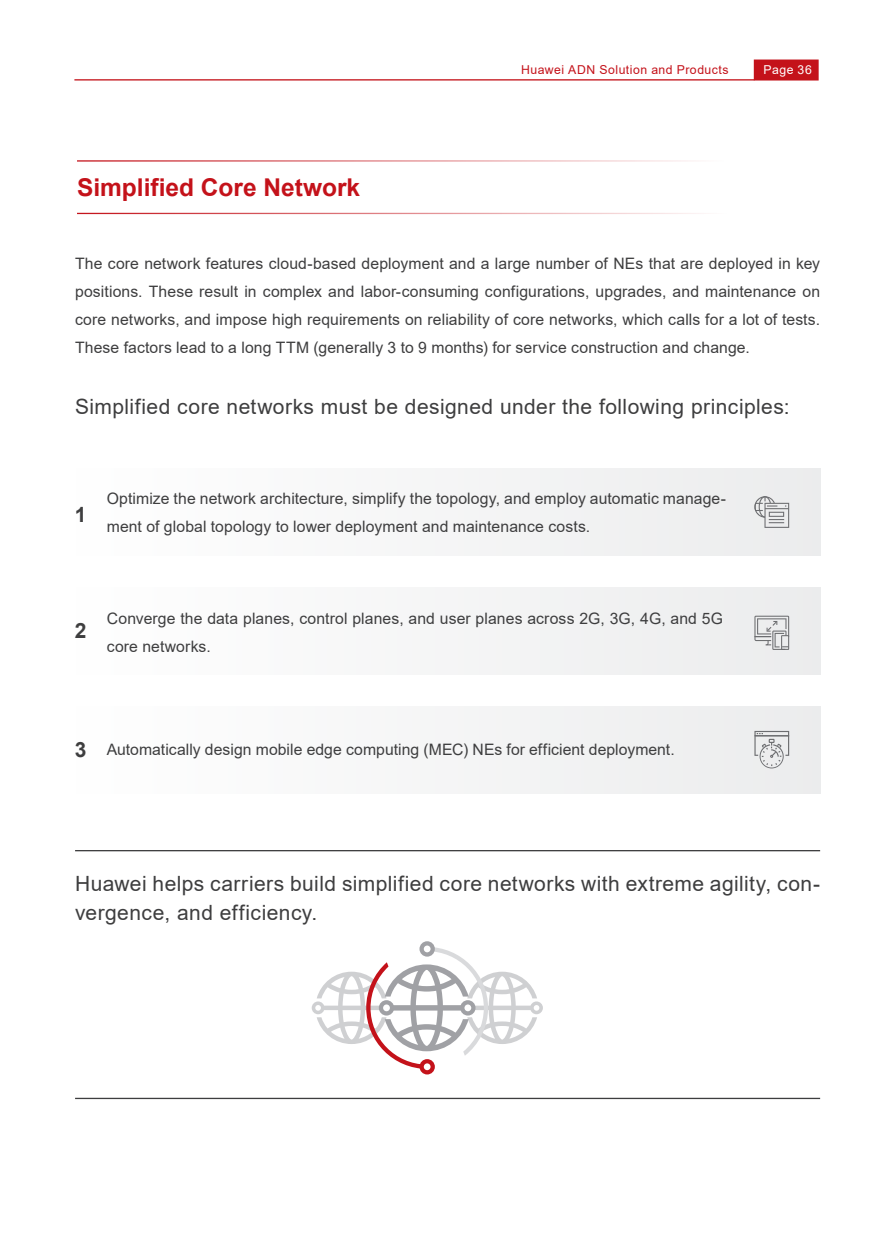
<style>
.page{position:relative;width:893px;height:1241px;background:#fff}
.page>*{position:absolute;margin:0;border:0;box-sizing:border-box;transform-origin:0 0}
.t1{font:700 24.5px "Arial";color:#c4121a}
.t2{font:21px/29.8px "Arial";letter-spacing:.02em;color:#3e3e3f}
.t3{font:700 21px "Arial";color:#3e3e3f}
.t4{font:15.75px/28px "Arial";letter-spacing:.005em;color:#3e3e3f}
.t5{font:12.25px "Arial";letter-spacing:.04em;color:#c4121a}
.t6{font:12.25px "Arial";letter-spacing:.04em;color:#fff}
.s1{font-weight:700;font-size:21px}
</style>
<div class="page">
<hr style="left:74px;top:79px;width:680px;height:1px;background:#c4121a">
<div style="left:754px;top:60px;width:64px;height:20px;background:#c4121a"></div>
<div style="left:754px;top:59px;width:65px;height:21px;border:1px solid #c4121a"></div>
<hr style="left:75px;top:849px;width:745px;height:2px;background:#3e3e3f">
<hr style="left:75px;top:1097px;width:745px;height:1px;background:#3e3e3f">
<svg style="left:312px;top:941px;width:231px;height:133px"></svg>
<div style="left:75px;top:468px;width:745px;height:87px;background:#f5f5f6"></div>
<svg style="left:754px;top:496px;width:35px;height:32px"></svg>
<div style="left:75px;top:587px;width:745px;height:87px;background:#f5f5f6"></div>
<svg style="left:754px;top:615px;width:35px;height:34px"></svg>
<div style="left:75px;top:706px;width:745px;height:87px;background:#f5f5f6"></div>
<svg style="left:754px;top:730px;width:35px;height:38px"></svg>
<h1 class="t1" style="left:77px;top:170px;width:285px">Simplified Core Network</h1>
<p class="t5" style="left:521px;top:62px;width:209px">Huawei ADN Solution and Products</p>
<p class="t6" style="left:764px;top:61px;width:50px">Page 36</p>
<p class="t4" style="left:75px;top:249px;width:747px;text-align:justify">The core network features cloud-based deployment and a large number of NEs that are deployed in key positions. These result in complex and labor-consuming configurations, upgrades, and maintenance on core networks, and impose high requirements on reliability of core networks, which calls for a lot of tests.<br>These factors lead to a long TTM (generally 3 to 9 months) for service construction and change.</p>
<h2 class="t2" style="left:75px;top:391px;width:716px">Simplified core networks must be designed under the following principles:</h2>
<h2 class="t3" style="left:75px;top:499px;width:13px">1</h2>
<p class="t4" style="left:107px;top:484px;width:621px">Optimize the network architecture, simplify the topology, and employ automatic manage&shy;ment of global topology to lower deployment and maintenance costs.</p>
<h2 class="t3" style="left:75px;top:615px;width:13px">2</h2>
<p class="t4" style="left:107px;top:604px;width:618px">Converge the data planes, control planes, and user planes across 2G, 3G, 4G, and 5G core networks.</p>
<p class="t4" style="left:75px;top:735px;width:601px"><span class="s1">3</span> Automatically design mobile edge computing (MEC) NEs for efficient deployment.</p>
<h2 class="t2" style="left:75px;top:868px;width:746px">Huawei helps carriers build simplified core networks with extreme agility, con&shy;vergence, and efficiency.</h2>
</div>
